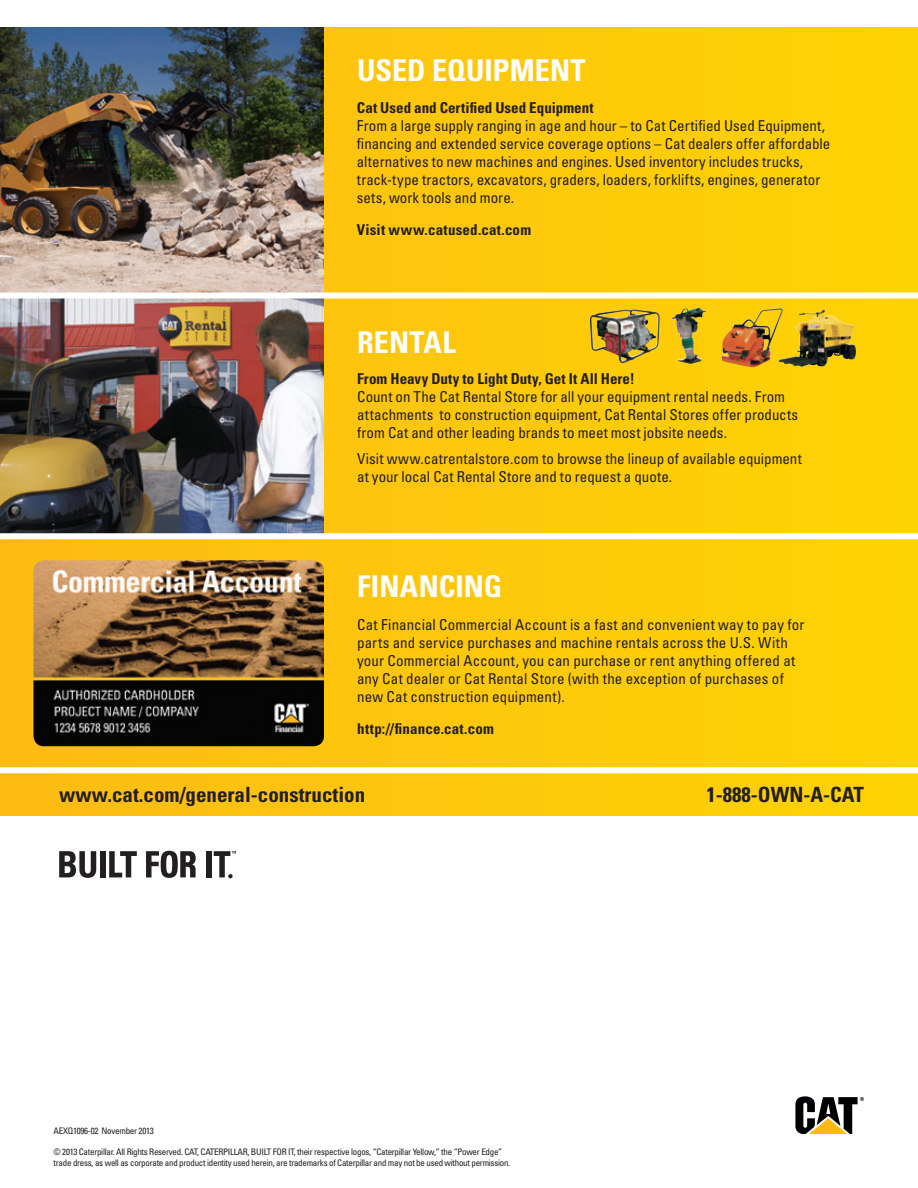
<style>
.page{position:relative;width:918px;height:1188px;background:#fff}
.page>*{position:absolute;margin:0;border:0;box-sizing:border-box;transform-origin:0 0}
.t1{font:700 condensed 30px "Univers LT Std";letter-spacing:.005em;color:#fff}
.t2{font:700 condensed 21px "Univers LT Std";color:#231f20}
.t3{font:condensed 15px/18px "Univers LT Std";color:#231f20}
.t4{font:700 condensed 15px "Univers LT Std";letter-spacing:.01em;color:#231f20}
.t5{font:condensed 9px/10.8px "Univers LT Std";letter-spacing:-.03em;color:#231f20}
</style>
<div class="page">
<div style="left:0;top:296px;width:918px;height:240px;background:#feca0a"></div>
<div style="left:0;top:27px;width:918px;height:269px;background:#fecb09"></div>
<div style="left:0;top:536px;width:918px;height:234px;background:linear-gradient(to right,#fbb914,#ffd404)"></div>
<img style="left:0;top:27px;width:324px;height:506px">
<div style="left:0;top:770px;width:918px;height:45px;background:#fec70c"></div>
<div style="left:0;top:293px;width:918px;height:6px;background:#fff"></div>
<div style="left:0;top:533px;width:918px;height:6px;background:#fff"></div>
<div style="left:0;top:767px;width:918px;height:6px;background:#fff"></div>
<svg style="left:795px;top:1096px;width:69px;height:38px"></svg>
<img style="left:33px;top:560px;width:291px;height:186px">
<svg style="left:59px;top:851px;width:37px;height:27px"></svg>
<div style="left:100px;top:851px;width:5px;height:26px;background:#231f20"></div>
<svg style="left:109px;top:851px;width:28px;height:26px"></svg>
<svg style="left:146px;top:851px;width:50px;height:27px"></svg>
<div style="left:206px;top:851px;width:6px;height:26px;background:#231f20"></div>
<svg style="left:214px;top:851px;width:22px;height:28px"></svg>
<img style="left:590px;top:309px;width:70px;height:55px">
<img style="left:722px;top:308px;width:58px;height:59px">
<img style="left:797px;top:309px;width:27px;height:16px">
<img style="left:672px;top:308px;width:27px;height:49px">
<p class="t1" style="left:357px;top:51px;width:230px">USED EQUIPMENT</p>
<p class="t4" style="left:357px;top:99px;width:238px">Cat Used and Certified Used Equipment</p>
<p class="t3" style="left:357px;top:117px;width:475px">From a large supply ranging in age and hour – to Cat Certified Used Equipment, financing and extended service coverage options – Cat dealers offer affordable alternatives to new machines and engines. Used inventory includes trucks, track-type tractors, excavators, graders, loaders, forklifts, engines, generator sets, work tools and more.</p>
<p class="t4" style="left:357px;top:220px;width:176px">Visit www.catused.cat.com</p>
<p class="t1" style="left:357px;top:324px;width:100px">RENTAL</p>
<p class="t4" style="left:357px;top:370px;width:279px">From Heavy Duty to Light Duty, Get It All Here!</p>
<p class="t3" style="left:357px;top:388px;width:443px">Count on The Cat Rental Store for all your equipment rental needs. From attachments to construction equipment, Cat Rental Stores offer products from Cat and other leading brands to meet most jobsite needs.</p>
<p class="t3" style="left:357px;top:449px;width:446px">Visit www.catrentalstore.com to browse the lineup of available equipment at your local Cat Rental Store and to request a quote.</p>
<p class="t1" style="left:357px;top:568px;width:147px">FINANCING</p>
<p class="t3" style="left:357px;top:616px;width:449px">Cat Financial Commercial Account is a fast and convenient way to pay for parts and service purchases and machine rentals across the U.S. With your Commercial Account, you can purchase or rent anything offered at any Cat dealer or Cat Rental Store (with the exception of purchases of new Cat construction equipment).</p>
<p class="t4" style="left:357px;top:719px;width:138px">http://finance.cat.com</p>
<p class="t2" style="left:59px;top:781px;width:308px">www.cat.com/general-construction</p>
<p class="t2" style="left:707px;top:781px;width:159px">1-888-OWN-A-CAT</p>
<p class="t5" style="left:54px;top:1125px;width:102px">AEXQ1096-02 November 2013</p>
<p class="t5" style="left:54px;top:1146px;width:458px">© 2013 Caterpillar. All Rights Reserved. CAT, CATERPILLAR, BUILT FOR IT, their respective logos, “Caterpillar Yellow,” the “Power Edge” trade dress, as well as corporate and product identity used herein, are trademarks of Caterpillar and may not be used without permission.</p>
</div>
